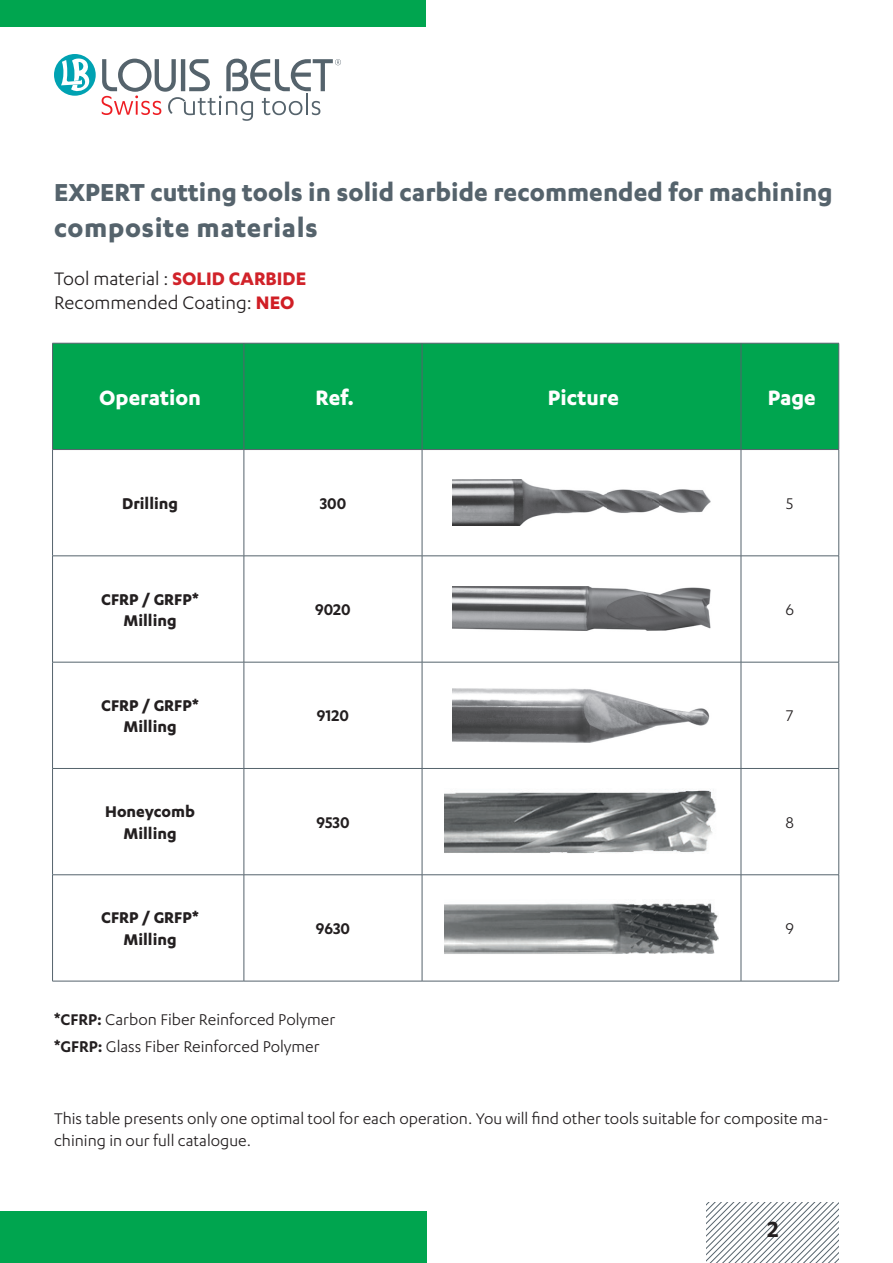
<style>
.page{position:relative;width:893px;height:1263px;background:#fff}
.page>*{position:absolute;margin:0;border:0;box-sizing:border-box;transform-origin:0 0}
.t1{font:700 30px "Karbon";letter-spacing:.02em;color:#55636c}
.t2{font:700 28.5px "Karbon";color:#55636c}
.t3{font:700 24px "Karbon";color:#fff}
.t4{font:21px/24px "Karbon";color:#231f20}
.t5{font:18px/21.6px "Karbon";color:#231f20}
.t6{font:700 18px/21.6px "Karbon";color:#231f20;text-align:center}
.t7{font:600 18px "Karbon";color:#231f20}
.s1{font-weight:700;color:#d1232a}
.s2{font-weight:700;color:#d01e25}
.s3{font-weight:600}
</style>
<div class="page">
<div style="left:0;top:0;width:425px;height:27px;background:#00a54f"></div>
<div style="left:54px;top:54px;width:42px;height:42px;background:#00a2b2;border-radius:50%"></div>
<svg style="left:61px;top:57px;width:29px;height:35px"></svg>
<svg style="left:102px;top:59px;width:239px;height:62px"></svg>
<div style="left:53px;top:344px;width:785px;height:105px;background:#00a54f"></div>
<hr style="left:52px;top:343px;width:192px;height:1px;background:#55636c">
<hr style="left:52px;top:343px;width:1px;height:106px;background:#55636c">
<hr style="left:244px;top:343px;width:178px;height:1px;background:#55636c">
<hr style="left:244px;top:343px;width:1px;height:106px;background:#55636c">
<hr style="left:422px;top:343px;width:319px;height:1px;background:#55636c">
<hr style="left:422px;top:343px;width:1px;height:106px;background:#55636c">
<hr style="left:741px;top:343px;width:98px;height:1px;background:#55636c">
<hr style="left:741px;top:343px;width:1px;height:106px;background:#55636c">
<hr style="left:838px;top:343px;width:1px;height:106px;background:#55636c">
<hr style="left:52px;top:449px;width:192px;height:1px;background:#55636c">
<hr style="left:52px;top:450px;width:1px;height:106px;background:#55636c">
<hr style="left:244px;top:449px;width:178px;height:1px;background:#55636c">
<hr style="left:244px;top:450px;width:1px;height:106px;background:#55636c">
<hr style="left:422px;top:449px;width:319px;height:1px;background:#55636c">
<hr style="left:422px;top:450px;width:1px;height:106px;background:#55636c">
<hr style="left:741px;top:449px;width:98px;height:1px;background:#55636c">
<hr style="left:741px;top:450px;width:1px;height:106px;background:#55636c">
<hr style="left:838px;top:450px;width:1px;height:106px;background:#55636c">
<hr style="left:52px;top:556px;width:192px;height:1px;background:#55636c">
<hr style="left:52px;top:556px;width:1px;height:106px;background:#55636c">
<hr style="left:244px;top:556px;width:178px;height:1px;background:#55636c">
<hr style="left:244px;top:556px;width:1px;height:106px;background:#55636c">
<hr style="left:422px;top:556px;width:319px;height:1px;background:#55636c">
<hr style="left:422px;top:556px;width:1px;height:106px;background:#55636c">
<hr style="left:741px;top:556px;width:98px;height:1px;background:#55636c">
<hr style="left:741px;top:556px;width:1px;height:106px;background:#55636c">
<hr style="left:838px;top:556px;width:1px;height:106px;background:#55636c">
<hr style="left:52px;top:662px;width:192px;height:1px;background:#55636c">
<hr style="left:52px;top:662px;width:1px;height:106px;background:#55636c">
<hr style="left:244px;top:662px;width:178px;height:1px;background:#55636c">
<hr style="left:244px;top:662px;width:1px;height:106px;background:#55636c">
<hr style="left:422px;top:662px;width:319px;height:1px;background:#55636c">
<hr style="left:422px;top:662px;width:1px;height:106px;background:#55636c">
<hr style="left:741px;top:662px;width:98px;height:1px;background:#55636c">
<hr style="left:741px;top:662px;width:1px;height:106px;background:#55636c">
<hr style="left:838px;top:662px;width:1px;height:106px;background:#55636c">
<hr style="left:52px;top:768px;width:192px;height:1px;background:#55636c">
<hr style="left:52px;top:769px;width:1px;height:105px;background:#55636c">
<hr style="left:244px;top:768px;width:178px;height:1px;background:#55636c">
<hr style="left:244px;top:769px;width:1px;height:105px;background:#55636c">
<hr style="left:422px;top:768px;width:319px;height:1px;background:#55636c">
<hr style="left:422px;top:769px;width:1px;height:105px;background:#55636c">
<hr style="left:741px;top:768px;width:98px;height:1px;background:#55636c">
<hr style="left:741px;top:769px;width:1px;height:105px;background:#55636c">
<hr style="left:838px;top:769px;width:1px;height:105px;background:#55636c">
<hr style="left:52px;top:874px;width:192px;height:1px;background:#55636c">
<hr style="left:52px;top:875px;width:1px;height:106px;background:#55636c">
<hr style="left:244px;top:874px;width:178px;height:1px;background:#55636c">
<hr style="left:244px;top:875px;width:1px;height:106px;background:#55636c">
<hr style="left:422px;top:874px;width:319px;height:1px;background:#55636c">
<hr style="left:422px;top:875px;width:1px;height:106px;background:#55636c">
<hr style="left:741px;top:874px;width:98px;height:1px;background:#55636c">
<hr style="left:741px;top:875px;width:1px;height:106px;background:#55636c">
<hr style="left:838px;top:875px;width:1px;height:106px;background:#55636c">
<hr style="left:52px;top:981px;width:192px;height:1px;background:#55636c">
<hr style="left:244px;top:981px;width:178px;height:1px;background:#55636c">
<hr style="left:422px;top:981px;width:319px;height:1px;background:#55636c">
<hr style="left:741px;top:981px;width:98px;height:1px;background:#55636c">
<img style="left:452px;top:480px;width:259px;height:45px">
<img style="left:452px;top:586px;width:259px;height:45px">
<img style="left:452px;top:688px;width:258px;height:55px">
<img style="left:445px;top:789px;width:271px;height:64px">
<img style="left:445px;top:903px;width:273px;height:51px">
<div style="left:0;top:1211px;width:427px;height:52px;background:#00a54f"></div>
<svg style="left:707px;top:1202px;width:131px;height:61px"></svg>
<h2 class="t2" style="left:54px;top:176px;width:780px">EXPERT cutting tools in solid carbide recommended for machining</h2>
<h1 class="t1" style="left:54px;top:211px;width:265px">composite materials</h1>
<p class="t4" style="left:54px;top:266px;width:254px">Tool material : <span class="s1">SOLID CARBIDE<br></span>Recommended Coating: <span class="s2">NEO</span></p>
<h3 class="t3" style="left:99px;top:384px;width:103px">Operation</h3>
<h3 class="t3" style="left:316px;top:384px;width:40px">Ref.</h3>
<h3 class="t3" style="left:548px;top:384px;width:73px">Picture</h3>
<h3 class="t3" style="left:768px;top:384px;width:50px">Page</h3>
<p class="t6" style="left:122px;top:492px;width:57px">Drilling</p>
<p class="t6" style="left:101px;top:587px;width:99px">CFRP / GRFP*<br>Milling</p>
<p class="t6" style="left:101px;top:694px;width:99px">CFRP / GRFP*<br>Milling</p>
<p class="t6" style="left:105px;top:800px;width:91px">Honeycomb<br>Milling</p>
<p class="t6" style="left:101px;top:906px;width:99px">CFRP / GRFP*<br>Milling</p>
<p class="t7" style="left:320px;top:493px;width:28px">300</p>
<p class="t5" style="left:786px;top:492px;width:9px">5</p>
<p class="t7" style="left:315px;top:599px;width:37px">9020</p>
<p class="t5" style="left:786px;top:598px;width:10px">6</p>
<p class="t7" style="left:317px;top:706px;width:34px">9120</p>
<p class="t5" style="left:786px;top:705px;width:9px">7</p>
<p class="t7" style="left:316px;top:812px;width:35px">9530</p>
<p class="t5" style="left:786px;top:811px;width:10px">8</p>
<p class="t7" style="left:316px;top:918px;width:36px">9630</p>
<p class="t5" style="left:786px;top:917px;width:10px">9</p>
<p class="t5" style="left:54px;top:1006px;width:283px;line-height:27px"><span class="s3">*CFRP:</span> Carbon Fiber Reinforced Polymer <span class="s3">*GFRP:</span> Glass Fiber Reinforced Polymer</p>
<p class="t5" style="left:54px;top:1107px;width:776px">This table presents only one optimal tool for each operation. You will find other tools suitable for composite ma&shy;chining in our full catalogue.</p>
</div>
